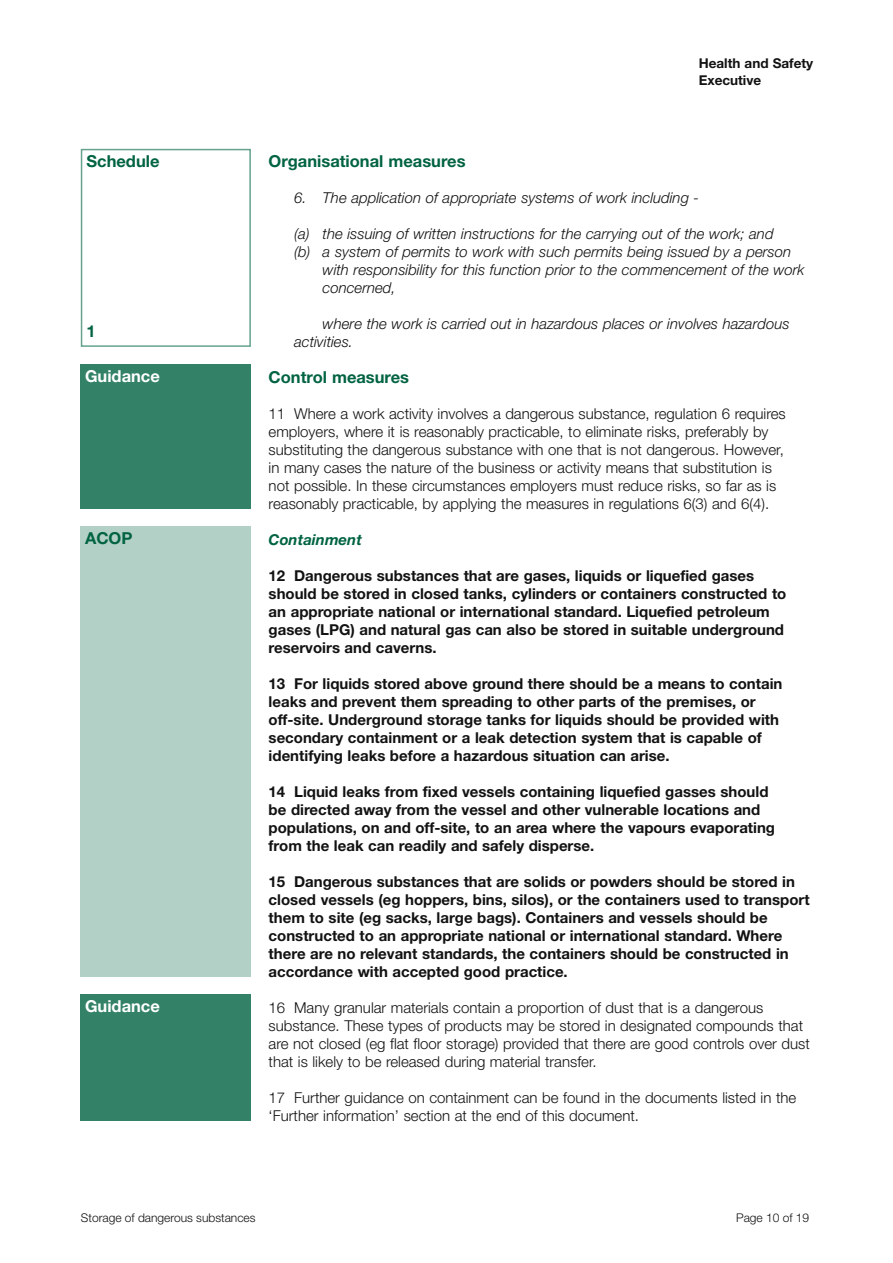
<style>
.page{position:relative;width:893px;height:1263px;background:#fff}
.page>*{position:absolute;margin:0;border:0;box-sizing:border-box;transform-origin:0 0}
.t1{font:700 16.5px "Helvetica Neue";color:#006342}
.t2{font:700 16.5px "Helvetica Neue";color:#fff}
.Body_text{font:700 15px/18px "Helvetica Neue";color:#121212}
.Body_text-2{font:300 15px/18px "Helvetica Neue";color:#121212}
.Body_text-3{font:italic 300 15px "Helvetica Neue";color:#121212}
.t3{font:italic 700 15px "Helvetica Neue";color:#006342}
.t4{font:700 13.5px/16.5px "Helvetica Neue";color:#121212}
.t5{font:300 12px "Helvetica Neue";color:#121212}
</style>
<div class="page">
<div style="left:81px;top:365px;width:170px;height:144px;background:#338268"></div>
<div style="left:81px;top:149px;width:170px;height:198px;border:2px solid #66a28e"></div>
<div style="left:81px;top:527px;width:170px;height:450px;background:#b3d0c6"></div>
<div style="left:81px;top:995px;width:170px;height:126px;background:#338268"></div>
<p class="t1" style="left:87px;top:151px;width:75px">Schedule</p>
<p class="t1" style="left:87px;top:321px;width:11px">1</p>
<p class="t2" style="left:85px;top:366px;width:76px">Guidance</p>
<p class="t1" style="left:85px;top:528px;width:49px">ACOP</p>
<p class="t2" style="left:85px;top:996px;width:76px">Guidance</p>
<p class="t4" style="left:699px;top:55px;width:116px">Health and Safety<br>Executive</p>
<h2 class="t1" style="left:269px;top:151px;width:198px">Organisational measures</h2>
<p class="Body_text-3" style="left:294px;top:189px;width:406px">6. The application of appropriate systems of work including -</p>
<p class="Body_text-3" style="left:294px;top:225px;width:481px">(a) the issuing of written instructions for the carrying out of the work; and</p>
<p class="Body_text-3" style="left:294px;top:243px;width:499px">(b) a system of permits to work with such permits being issued by a person</p>
<p class="Body_text-3" style="left:323px;top:261px;width:483px">with responsibility for this function prior to the commencement of the work</p>
<p class="Body_text-3" style="left:323px;top:279px;width:75px">concerned,</p>
<p class="Body_text-3" style="left:323px;top:315px;width:468px">where the work is carried out in hazardous places or involves hazardous</p>
<p class="Body_text-3" style="left:294px;top:333px;width:60px">activities.</p>
<h2 class="t1" style="left:269px;top:367px;width:142px">Control measures</h2>
<p class="Body_text-2" style="left:269px;top:404px;width:519px">11 Where a work activity involves a dangerous substance, regulation 6 requires employers, where it is reasonably practicable, to eliminate risks, preferably by substituting the dangerous substance with one that is not dangerous. However, in many cases the nature of the business or activity means that substitution is not possible. In these circumstances employers must reduce risks, so far as is reasonably practicable, by applying the measures in regulations 6(3) and 6(4).</p>
<h3 class="t3" style="left:269px;top:530px;width:95px">Containment</h3>
<p class="Body_text" style="left:269px;top:566px;width:519px">12 Dangerous substances that are gases, liquids or liquefied gases should be stored in closed tanks, cylinders or containers constructed to an appropriate national or international standard. Liquefied petroleum gases (LPG) and natural gas can also be stored in suitable underground reservoirs and caverns.</p>
<p class="Body_text" style="left:269px;top:674px;width:515px">13 For liquids stored above ground there should be a means to contain leaks and prevent them spreading to other parts of the premises, or off-site. Underground storage tanks for liquids should be provided with secondary containment or a leak detection system that is capable of identifying leaks before a hazardous situation can arise.</p>
<p class="Body_text" style="left:269px;top:782px;width:508px">14 Liquid leaks from fixed vessels containing liquefied gasses should be directed away from the vessel and other vulnerable locations and populations, on and off-site, to an area where the vapours evaporating from the leak can readily and safely disperse.</p>
<p class="Body_text" style="left:269px;top:872px;width:542px">15 Dangerous substances that are solids or powders should be stored in closed vessels (eg hoppers, bins, silos), or the containers used to transport them to site (eg sacks, large bags). Containers and vessels should be constructed to an appropriate national or international standard. Where there are no relevant standards, the containers should be constructed in accordance with accepted good practice.</p>
<p class="Body_text-2" style="left:269px;top:998px;width:543px">16 Many granular materials contain a proportion of dust that is a dangerous substance. These types of products may be stored in designated compounds that are not closed (eg flat floor storage) provided that there are good controls over dust that is likely to be released during material transfer.</p>
<p class="Body_text-2" style="left:269px;top:1088px;width:529px">17 Further guidance on containment can be found in the documents listed in the ‘Further information’ section at the end of this document.</p>
<p class="t5" style="left:81px;top:1211px;width:176px">Storage of dangerous substances</p>
<p class="t5" style="left:736px;top:1211px;width:75px">Page 10 of 19</p>
</div>
